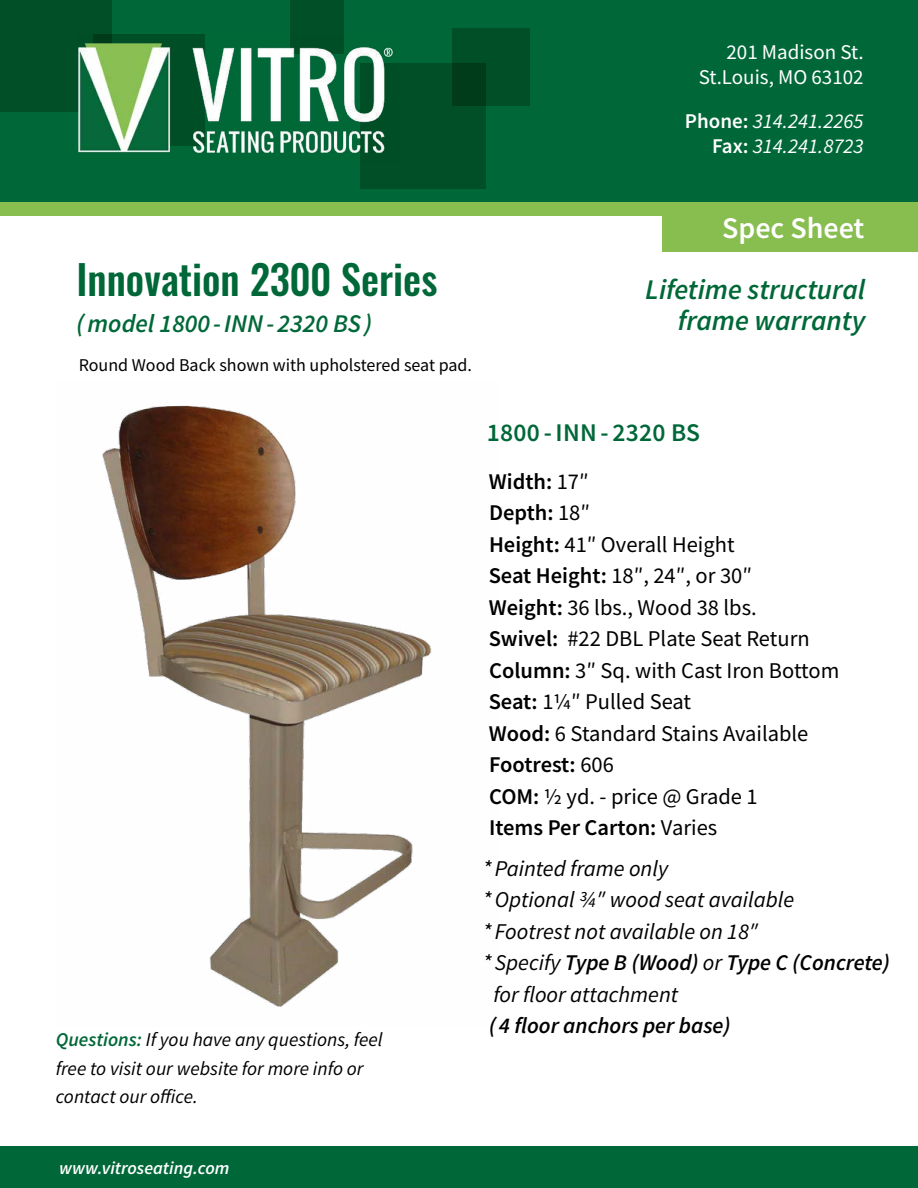
<style>
.page{position:relative;width:918px;height:1188px;background:#fff}
.page>*{position:absolute;margin:0;border:0;box-sizing:border-box;transform-origin:0 0}
.t1{font:500 40.5px "Oswald";color:#006838}
.t2{font:600 30px "Source Sans Pro";color:#fff}
.t3{font:italic 600 28.5px/31.5px "Source Sans Pro";color:#006838;text-align:right}
.t4{font:italic 600 25.5px "Source Sans Pro";color:#006838}
.t5{font:600 25.5px "Source Sans Pro";letter-spacing:.01em;color:#006838}
.t6{font:22.5px/31.5px "Source Sans Pro";color:#000}
.t7{font:italic 22.5px "Source Sans Pro";color:#000}
.t8{font:italic 600 22.5px "Source Sans Pro";color:#000}
.t9{font:italic 21px/25.2px "Source Sans Pro";color:#fff;text-align:right}
.t10{font:21px/25.2px "Source Sans Pro";color:#fff;text-align:right}
.t11{font:italic 19.5px/28.5px "Source Sans Pro";color:#000}
.t12{font:18px "Source Sans Pro";color:#000}
.t13{font:italic 600 18px "Source Sans Pro";color:#fff}
.s1{font-weight:600;font-style:normal}
.s2{font-weight:600;color:#006838}
.s3{font-weight:600}
.s4{font-weight:400}
</style>
<div class="page">
<div style="left:0;top:0;width:918px;height:205px;background:#006838"></div>
<div style="left:0;top:0;width:112px;height:112px;background:#004f26"></div>
<div style="left:290px;top:0;width:54px;height:54px;background:#004f26"></div>
<div style="left:360px;top:63px;width:126px;height:126px;background:#004f26"></div>
<div style="left:452px;top:29px;width:77px;height:77px;background:linear-gradient(to right,#00421e,#005228)"></div>
<div style="left:0;top:202px;width:918px;height:14px;background:#88bd50"></div>
<div style="left:0;top:1147px;width:918px;height:41px;background:#006838"></div>
<div style="left:662px;top:204px;width:256px;height:48px;background:#88bd50"></div>
<img style="left:102px;top:405px;width:330px;height:602px">
<img style="left:78px;top:35px;width:315px;height:118px">
<p class="t10" style="left:699px;top:40px;width:166px">201 Madison St.<br>St.Louis, MO 63102</p>
<p class="t9" style="left:685px;top:108px;width:180px"><span class="s1">Phone:</span> 314.241.2265<br><span class="s1">Fax:</span> 314.241.8723</p>
<h1 class="t1" style="left:76px;top:251px;width:362px">Innovation 2300 Series</h1>
<p class="t4" style="left:76px;top:307px;width:297px">(model 1800 -INN- 2320 BS)</p>
<p class="t12" style="left:79px;top:353px;width:395px">Round Wood Back shown with upholstered seat pad.</p>
<h2 class="t2" style="left:722px;top:208px;width:144px">Spec Sheet</h2>
<p class="t3" style="left:645px;top:273px;width:222px">Lifetime structural frame warranty</p>
<p class="t11" style="left:56px;top:1025px;width:328px"><span class="s2">Questions:</span> If you have any questions, feel free to visit our website for more info or contact our office.</p>
<p class="t5" style="left:487px;top:416px;width:215px">1800 -INN- 2320 BS</p>
<p class="t6" style="left:489px;top:466px;width:352px"><span class="s3">Width:</span> 17″<br><span class="s3">Depth:</span> 18″<br><span class="s3">Height:</span> 41″ Overall Height<br><span class="s3">Seat Height:</span> 18″, 24″, or 30″<br><span class="s3">Weight:</span> 36 lbs., Wood 38 lbs.<br><span class="s3">Swivel:</span> #22 DBL Plate Seat Return<br><span class="s3">Column:</span> 3″ Sq. with Cast Iron Bottom<br><span class="s3">Seat:</span> 1¼″ Pulled Seat<br><span class="s3">Wood:</span> 6 Standard Stains Available<br><span class="s3">Footrest:</span> 606<br><span class="s3">COM:</span> ½ yd. - price @ Grade 1<br><span class="s3">Items Per Carton:</span> Varies</p>
<p class="t7" style="left:483px;top:854px;width:187px">*Painted frame only</p>
<p class="t7" style="left:483px;top:886px;width:313px">*Optional ¾″ wood seat available</p>
<p class="t7" style="left:483px;top:917px;width:277px">* Footrest not available on 18″</p>
<p class="t8" style="left:483px;top:948px;width:409px"><span class="s4">*Specify</span> Type B (Wood) <span class="s4">or</span> Type C (Concrete)</p>
<p class="t7" style="left:493px;top:980px;width:186px">for floor attachment</p>
<p class="t8" style="left:489px;top:1011px;width:243px">( 4 floor anchors per base)</p>
<p class="t13" style="left:59px;top:1156px;width:172px">www.vitroseating.com</p>
</div>
